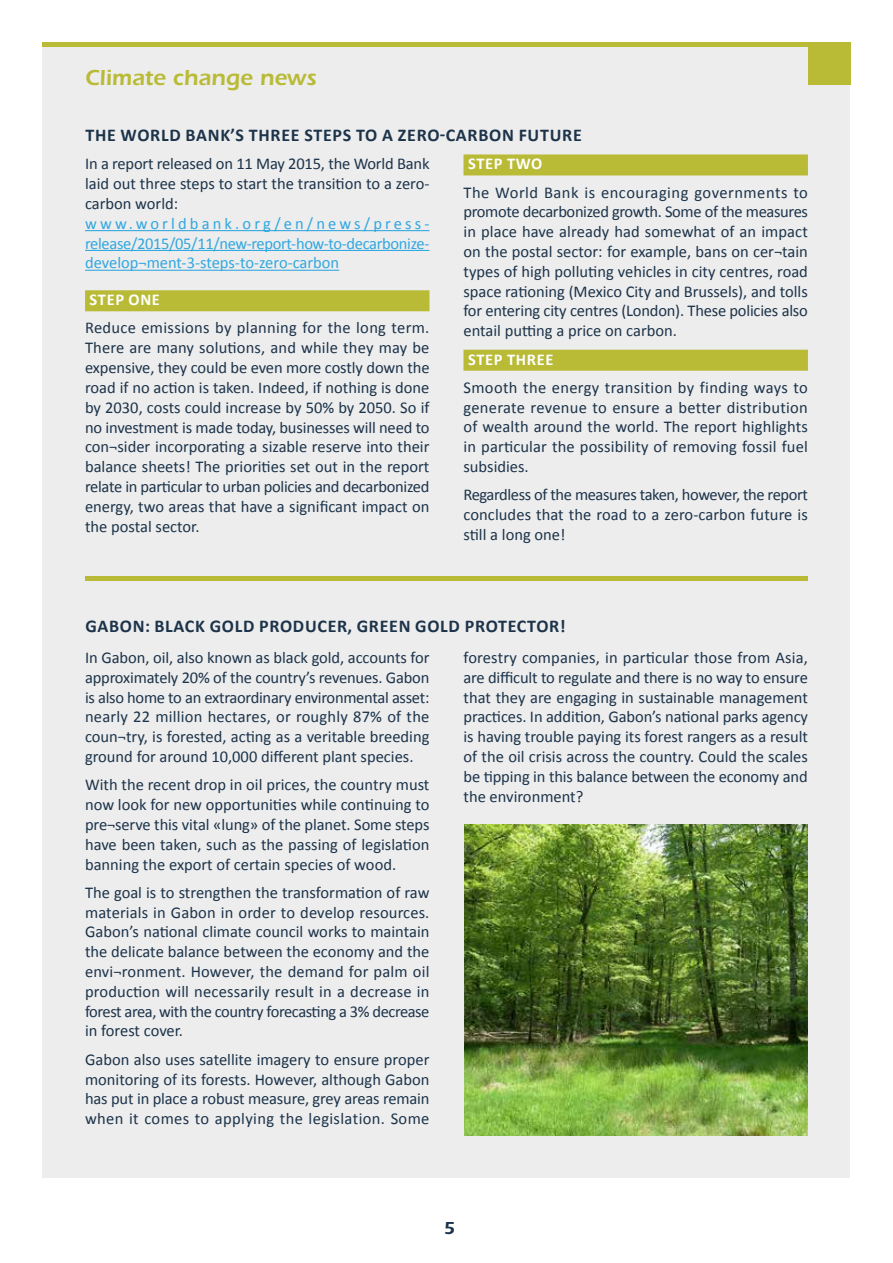
<style>
.page{position:relative;width:893px;height:1263px;background:#fff}
.page>*{position:absolute;margin:0;border:0;box-sizing:border-box;transform-origin:0 0}
.t1{font:600 22.5px "Itc Eras";color:#b9bb36}
.t2{font:700 18px "Calibri";letter-spacing:.04em;color:#1c334a}
.t3{font:600 18px "Itc Eras";color:#1b344b}
.t4{font:16.5px/19.8px "Calibri";color:#1c334a;text-align:justify}
.t5{font:16.5px/19.8px "Calibri";letter-spacing:-.015em;color:#31a7e0;text-align:justify}
.t6{font:700 16.5px "Calibri";letter-spacing:.04em;color:#fff}
</style>
<div class="page">
<div style="left:43px;top:43px;width:807px;height:1135px;background:#ededed"></div>
<hr style="left:85px;top:230px;width:344px;height:1px;background:#31a7e0">
<hr style="left:85px;top:250px;width:344px;height:1px;background:#31a7e0">
<hr style="left:85px;top:270px;width:254px;height:1px;background:#31a7e0">
<div style="left:85px;top:290px;width:344px;height:21px;background:#b9bb36"></div>
<div style="left:463px;top:154px;width:345px;height:21px;background:#b9bb36"></div>
<div style="left:463px;top:350px;width:345px;height:21px;background:#b9bb36"></div>
<hr style="left:43px;top:43px;width:807px;height:4px;background:#b9bb36">
<div style="left:808px;top:43px;width:42px;height:42px;background:#b9bb36"></div>
<hr style="left:85px;top:576px;width:723px;height:4px;background:#b9bb36">
<img style="left:464px;top:825px;width:343px;height:310px">
<h1 class="t1" style="left:85px;top:65px;width:233px">Climate change news</h1>
<p class="t2" style="left:85px;top:124px;width:498px">THE WORLD BANK’S THREE STEPS TO A ZERO-CARBON FUTURE</p>
<p class="t4" style="left:85px;top:154px;width:346px">In a report released on 11 May 2015, the World Bank laid out three steps to start the transition to a zero&shy;carbon world:</p>
<p class="t5" style="left:85px;top:213px;width:346px">www.worldbank.org/en/news/press&shy;release/2015/05/11/new-report-how-to-decarbonize&shy;develop¬ment-3-steps-to-zero-carbon</p>
<p class="t6" style="left:90px;top:289px;width:72px">STEP ONE</p>
<p class="t4" style="left:85px;top:318px;width:346px">Reduce emissions by planning for the long term.<br>There are many solutions, and while they may be expensive, they could be even more costly down the road if no action is taken. Indeed, if nothing is done by 2030, costs could increase by 50% by 2050. So if no investment is made today, businesses will need to con¬sider incorporating a sizable reserve into their balance sheets! The priorities set out in the report relate in particular to urban policies and decarbonized energy, two areas that have a significant impact on the postal sector.</p>
<p class="t6" style="left:468px;top:153px;width:76px">STEP TWO</p>
<p class="t4" style="left:463px;top:182px;width:346px">The World Bank is encouraging governments to promote decarbonized growth. Some of the measures in place have already had somewhat of an impact on the postal sector: for example, bans on cer¬tain types of high polluting vehicles in city centres, road space rationing (Mexico City and Brussels), and tolls for entering city centres (London). These policies also entail putting a price on carbon.</p>
<p class="t6" style="left:468px;top:349px;width:87px">STEP THREE</p>
<p class="t4" style="left:463px;top:378px;width:346px">Smooth the energy transition by finding ways to generate revenue to ensure a better distribution of wealth around the world. The report highlights in particular the possibility of removing fossil fuel subsidies.</p>
<p class="t4" style="left:463px;top:485px;width:346px">Regardless of the measures taken, however, the report concludes that the road to a zero-carbon future is still a long one!</p>
<p class="t2" style="left:85px;top:614px;width:482px">GABON: BLACK GOLD PRODUCER, GREEN GOLD PROTECTOR!</p>
<p class="t4" style="left:85px;top:648px;width:346px">In Gabon, oil, also known as black gold, accounts for approximately 20% of the country’s revenues. Gabon is also home to an extraordinary environmental asset: nearly 22 million hectares, or roughly 87% of the coun¬try, is forested, acting as a veritable breeding ground for around 10,000 different plant species.</p>
<p class="t4" style="left:85px;top:775px;width:346px">With the recent drop in oil prices, the country must now look for new opportunities while continuing to pre¬serve this vital «lung» of the planet. Some steps have been taken, such as the passing of legislation banning the export of certain species of wood.</p>
<p class="t4" style="left:85px;top:882px;width:346px">The goal is to strengthen the transformation of raw materials in Gabon in order to develop resources.<br>Gabon’s national climate council works to maintain the delicate balance between the economy and the envi¬ronment. However, the demand for palm oil production will necessarily result in a decrease in forest area, with the country forecasting a 3% decrease in forest cover.</p>
<p class="t4" style="left:85px;top:1049px;width:346px">Gabon also uses satellite imagery to ensure proper monitoring of its forests. However, although Gabon has put in place a robust measure, grey areas remain when it comes to applying the legislation. Some</p>
<p class="t4" style="left:463px;top:648px;width:346px">forestry companies, in particular those from Asia, are difficult to regulate and there is no way to ensure that they are engaging in sustainable management practices. In addition, Gabon’s national parks agency is having trouble paying its forest rangers as a result of the oil crisis across the country. Could the scales be tipping in this balance between the economy and the environment?</p>
<p class="t3" style="left:444px;top:1217px;width:13px">5</p>
</div>
